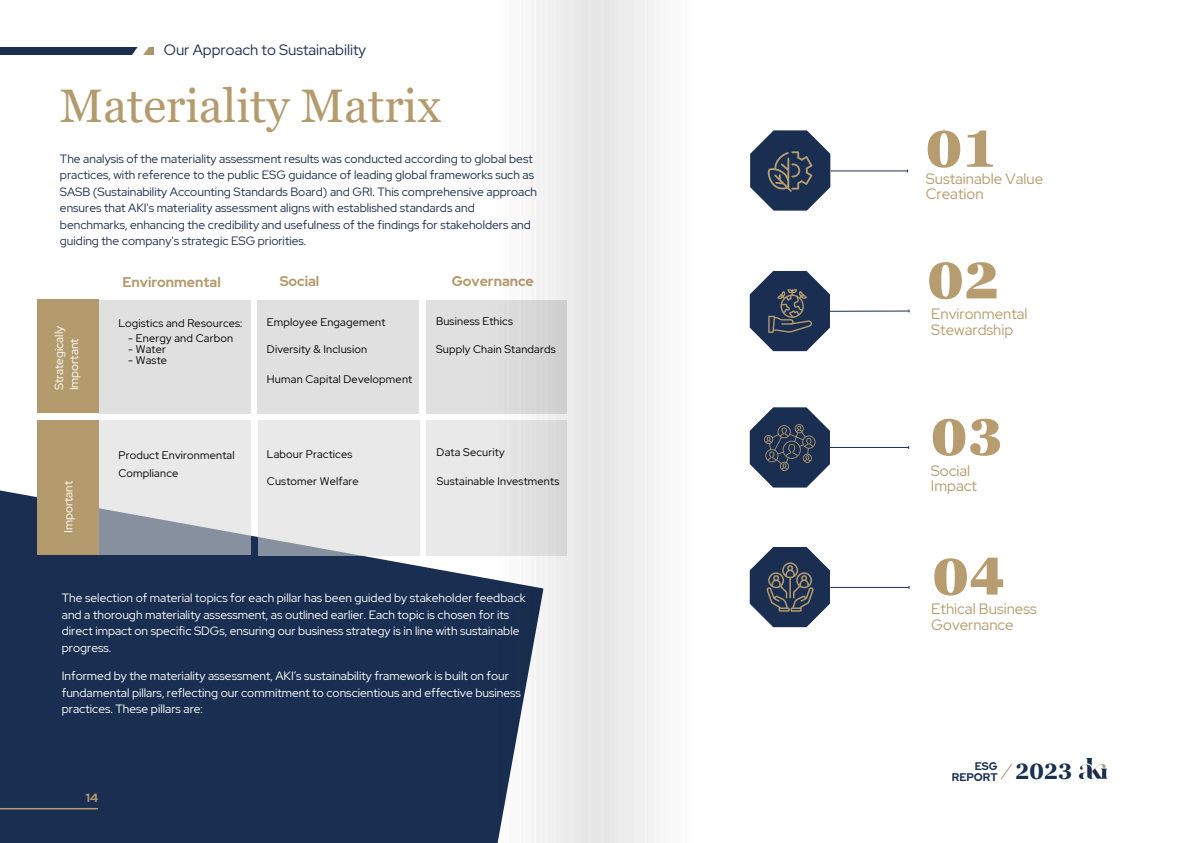
<style>
.page{position:relative;width:1191px;height:843px;background:#fff}
.page>*{position:absolute;margin:0;border:0;box-sizing:border-box;transform-origin:0 0}
.t1{font:900 51.2px "Georgia Pro";color:#b69c6f}
.t2{font:47px "Georgia Pro";color:#b49b6e}
.t3{font:15px/15.8px "Red Hat Display";color:#b69c6f}
.t4{font:15px "Red Hat Display";color:#1c2e51}
.t5{font:700 14.1px "Red Hat Display";color:#b49b6e}
.t6{font:12px/16.5px "Red Hat Display";color:#1c2e51}
.t7{font:12px/16.5px "Red Hat Display";color:#fff}
.t8{font:700 12px "Red Hat Display";color:#b49b6e}
.t9{font:11.7px/15px "Red Hat Display";color:#fff}
.t10{font:11px/18px "Red Hat Display";letter-spacing:.015em;color:#000}
.t11{font:700 11px/11px "Red Hat Display";color:#192f50}
.s1{font-family:"Georgia Pro";font-size:22.1px;color:#193050}
</style>
<div class="page">
<div style="left:0;top:461px;width:490px;height:381px;background:#192e51"></div>
<img style="left:1079px;top:758px;width:28px;height:20px">
<svg style="left:1000px;top:763px;width:12px;height:17px"></svg>
<hr style="left:830px;top:170px;width:77px;height:1px;background:#192e51">
<svg style="left:750px;top:130px;width:80px;height:80px"></svg>
<svg style="left:749px;top:271px;width:160px;height:80px"></svg>
<hr style="left:829px;top:447px;width:79px;height:1px;background:#192e51">
<svg style="left:749px;top:407px;width:80px;height:80px"></svg>
<hr style="left:830px;top:587px;width:78px;height:1px;background:#192e51">
<svg style="left:749px;top:547px;width:80px;height:80px"></svg>
<div style="left:98px;top:300px;width:153px;height:113px;background:#e0e0e0"></div>
<svg style="left:98px;top:420px;width:153px;height:134px;background:#d1d3d6"></svg>
<div style="left:37px;top:300px;width:61px;height:113px;background:#b49b6e"></div>
<div style="left:257px;top:300px;width:162px;height:113px;background:#e0e0e0"></div>
<div style="left:257px;top:420px;width:162px;height:136px;background:#e9e9e9"></div>
<div style="left:426px;top:300px;width:140px;height:113px;background:#e0e0e0"></div>
<div style="left:426px;top:420px;width:140px;height:136px;background:#e9e9e9"></div>
<div style="left:37px;top:420px;width:61px;height:134px;background:#b49b6e"></div>
<img style="left:0;top:48px;width:154px;height:6px">
<img style="left:490px;top:0;width:170px;height:842px">
<hr style="left:0;top:807px;width:97px;height:2px;background:#b69c6f">
<p class="t4" style="left:164px;top:40px;width:204px">Our Approach to Sustainability</p>
<h2 class="t2" style="left:60px;top:79px;width:382px">Materiality Matrix</h2>
<p class="t6" style="left:60px;top:150px;width:478px">The analysis of the materiality assessment results was conducted according to global best practices, with reference to the public ESG guidance of leading global frameworks such as SASB (Sustainability Accounting Standards Board) and GRI. This comprehensive approach ensures that AKI's materiality assessment aligns with established standards and benchmarks, enhancing the credibility and usefulness of the findings for stakeholders and guiding the company's strategic ESG priorities.</p>
<p class="t9" style="left:51px;top:390px;width:66px;rotate:-90deg">Strategically<br>Important</p>
<p class="t9" style="left:61px;top:532px;width:53px;rotate:-90deg">Important</p>
<p class="t5" style="left:122px;top:272px;width:100px">Environmental</p>
<p class="t5" style="left:280px;top:271px;width:41px">Social</p>
<p class="t5" style="left:451px;top:271px;width:84px">Governance</p>
<p class="t10" style="left:118px;top:313px;width:126px">Logistics and Resources:</p>
<p class="t10" style="left:128px;top:328px;width:106px">- Energy and Carbon</p>
<p class="t10" style="left:128px;top:340px;width:39px">- Water</p>
<p class="t10" style="left:128px;top:351px;width:40px">- Waste</p>
<p class="t10" style="left:118px;top:446px;width:118px">Product Environmental<br>Compliance</p>
<p class="t10" style="left:267px;top:313px;width:120px">Employee Engagement</p>
<p class="t10" style="left:267px;top:340px;width:102px">Diversity &amp; Inclusion</p>
<p class="t10" style="left:267px;top:370px;width:147px">Human Capital Development</p>
<p class="t10" style="left:436px;top:312px;width:78px">Business Ethics</p>
<p class="t10" style="left:436px;top:340px;width:121px">Supply Chain Standards</p>
<p class="t10" style="left:267px;top:444px;width:87px">Labour Practices</p>
<p class="t10" style="left:436px;top:443px;width:69px">Data Security</p>
<p class="t10" style="left:267px;top:472px;width:93px">Customer Welfare</p>
<p class="t10" style="left:437px;top:472px;width:124px">Sustainable Investments</p>
<p class="t7" style="left:62px;top:589px;width:465px">The selection of material topics for each pillar has been guided by stakeholder feedback and a thorough materiality assessment, as outlined earlier. Each topic is chosen for its direct impact on specific SDGs, ensuring our business strategy is in line with sustainable progress.</p>
<p class="t7" style="left:62px;top:667px;width:460px">Informed by the materiality assessment, AKI’s sustainability framework is built on four fundamental pillars, reflecting our commitment to conscientious and effective business practices. These pillars are:</p>
<p class="t8" style="left:86px;top:789px;width:14px">14</p>
<h1 class="t1" style="left:925px;top:120px;width:74px">01</h1>
<p class="t3" style="left:925px;top:170px;width:119px">Sustainable Value<br>Creation</p>
<h1 class="t1" style="left:927px;top:251px;width:74px">02</h1>
<p class="t3" style="left:931px;top:306px;width:98px">Environmental<br>Stewardship</p>
<h1 class="t1" style="left:930px;top:408px;width:74px">03</h1>
<p class="t3" style="left:930px;top:462px;width:48px">Social<br>Impact</p>
<h1 class="t1" style="left:932px;top:547px;width:74px">04</h1>
<p class="t3" style="left:931px;top:600px;width:107px">Ethical Business<br>Governance</p>
<p class="t11" style="left:951px;top:759px;width:122px;text-indent:23px">ESG<br>REPORT <span class="s1">2023</span></p>
</div>
